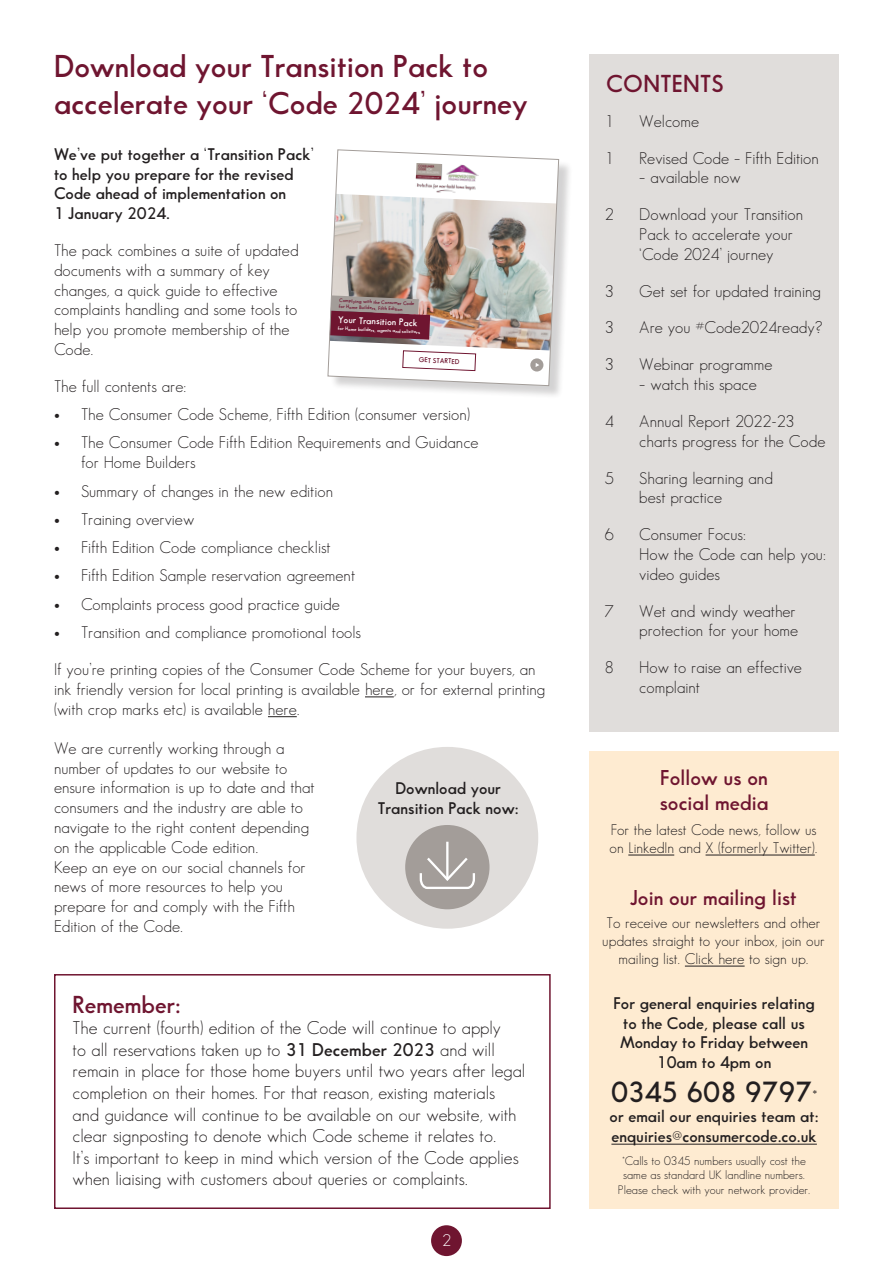
<style>
.page{position:relative;width:893px;height:1263px;background:#fff}
.page>*{position:absolute;margin:0;border:0;box-sizing:border-box;transform-origin:0 0}
.header_1_bold{font:600 30.9px/37px "Sans Serif FLF";color:#6f1530}
.standfirst{font:600 28.5px "Sans Serif FLF";color:#231f20}
.break_out_text{font:600 24px "Sans Serif FLF";letter-spacing:.005em;color:#6f1530}
.header_2_light{font:600 21px/25.2px "Sans Serif FLF";color:#6f1530}
.break_out_text-2{font:18px/21.6px "Sans Serif FLF";color:#231f20}
.body_text{font:16.5px/19.8px "Sans Serif FLF";color:#231f20}
.standfirst-2{font:600 16.5px/19.8px "Sans Serif FLF";color:#231f20;text-align:center}
.body_text-2{font:600 16.5px/19.8px "Sans Serif FLF";color:#231f20}
.t1{font:16.5px "Sans Serif FLF";color:#fff}
.t2{font:15px/18px "Sans Serif FLF";color:#231f20;text-align:center}
.standfirst-3{font:12px/14.4px "Sans Serif FLF";color:#231f20;text-align:center}
.t3{font:600 9.45px "Sans Serif FLF";color:#fff}
.t4{font:600 6.9px "Sans Serif FLF";color:#6f1530}
.t5{font:600 4.95px/6px "Sans Serif FLF";color:#6f1530}
.t6{font:600 4.95px "Sans Serif FLF";color:#fff}
.s1{font-weight:600}
.s2{font-size:16.5px}
</style>
<div class="page">
<div style="left:589px;top:751px;width:250px;height:458px;background:#feebd1"></div>
<svg style="left:365px;top:697px;width:29px;height:1px"></svg>
<svg style="left:268px;top:716px;width:29px;height:1px"></svg>
<div style="left:431px;top:1225px;width:31px;height:31px;background:#6f1530;border-radius:50%"></div>
<div style="left:330px;top:152px;width:243px;height:248px;background:#231f20;opacity:.2"></div>
<img style="left:328px;top:150px;width:231px;height:236px">
<div style="left:54px;top:974px;width:497px;height:235px;border:2px solid #6f1530"></div>
<div style="left:356px;top:747px;width:182px;height:182px;background:#e0dddb;border-radius:50%"></div>
<div style="left:405px;top:825px;width:84px;height:84px;background:#a39d99;border-radius:50%"></div>
<hr style="left:446px;top:842px;width:2px;height:37px;background:#fff">
<svg style="left:419px;top:855px;width:56px;height:34px"></svg>
<hr style="left:611px;top:1144px;width:206px;height:1px;background:#231f20">
<hr style="left:685px;top:966px;width:60px;height:1px;background:#231f20">
<hr style="left:628px;top:855px;width:46px;height:1px;background:#231f20">
<hr style="left:705px;top:855px;width:110px;height:1px;background:#231f20">
<div style="left:589px;top:54px;width:250px;height:677px;background:#e0dddb"></div>
<p class="header_1_bold" style="left:54px;top:47px;width:475px">Download your Transition Pack to accelerate your ‘Code 2024’ journey</p>
<p class="body_text-2" style="left:54px;top:144px;width:261px">We’ve put together a ‘Transition Pack’ to help you prepare for the revised<br>Code ahead of implementation on<br>1 January 2024.</p>
<p class="body_text" style="left:54px;top:240px;width:246px">The pack combines a suite of updated documents with a summary of key changes, a quick guide to effective complaints handling and some tools to help you promote membership of the<br>Code.</p>
<p class="body_text" style="left:54px;top:376px;width:134px">The full contents are:</p>
<p class="body_text" style="left:54px;top:404px;width:418px">• The Consumer Code Scheme, Fifth Edition (consumer version)</p>
<p class="body_text" style="left:81px;top:433px;width:399px;text-indent:-27px">• The Consumer Code Fifth Edition Requirements and Guidance for Home Builders</p>
<p class="body_text" style="left:54px;top:481px;width:281px">• Summary of changes in the new edition</p>
<p class="body_text" style="left:54px;top:509px;width:142px">• Training overview</p>
<p class="body_text" style="left:54px;top:537px;width:278px">• Fifth Edition Code compliance checklist</p>
<p class="body_text" style="left:54px;top:566px;width:303px">• Fifth Edition Sample reservation agreement</p>
<p class="body_text" style="left:54px;top:594px;width:287px">• Complaints process good practice guide</p>
<p class="body_text" style="left:54px;top:622px;width:309px">• Transition and compliance promotional tools</p>
<p class="body_text" style="left:54px;top:659px;width:493px">If you’re printing copies of the Consumer Code Scheme for your buyers, an ink friendly version for local printing is available here, or for external printing (with crop marks etc) is available here.</p>
<p class="t5" style="left:339px;top:297px;width:77px;rotate:3deg">Complying with the Consumer Code for Home Builders, Fifth Edition</p>
<p class="t6" style="left:338px;top:325px;width:84px;rotate:3deg">for Home builders, agents and solicitors</p>
<p class="t3" style="left:339px;top:314px;width:81px;rotate:3deg">Your Transition Pack</p>
<p class="t4" style="left:419px;top:356px;width:42px;rotate:2deg">GET STARTED</p>
<p class="body_text" style="left:54px;top:738px;width:262px">We are currently working through a number of updates to our website to ensure information is up to date and that consumers and the industry are able to navigate to the right content depending on the applicable Code edition.<br>Keep an eye on our social channels for news of more resources to help you prepare for and comply with the Fifth Edition of the Code.</p>
<p class="body_text-2" style="left:378px;top:778px;width:142px;text-align:center">Download your<br>Transition Pack now:</p>
<p class="break_out_text" style="left:73px;top:991px;width:110px">Remember:</p>
<p class="break_out_text-2" style="left:73px;top:1017px;width:454px">The current (fourth) edition of the Code will continue to apply<br>to all reservations taken up to <span class="s1">31 December 2023</span> and will remain in place for those home buyers until two years after legal completion on their homes. For that reason, existing materials and guidance will continue to be available on our website, with clear signposting to denote which Code scheme it relates to.<br>It’s important to keep in mind which version of the Code applies when liaising with customers about queries or complaints.</p>
<p class="t1" style="left:442px;top:1231px;width:10px">2</p>
<p class="break_out_text" style="left:606px;top:70px;width:119px">CONTENTS</p>
<p class="body_text" style="left:605px;top:111px;width:10px">1</p>
<p class="body_text" style="left:639px;top:111px;width:61px">Welcome</p>
<p class="body_text" style="left:605px;top:148px;width:10px">1</p>
<p class="body_text" style="left:639px;top:148px;width:181px">Revised Code – Fifth Edition</p>
<p class="body_text" style="left:639px;top:168px;width:103px">– available now</p>
<p class="body_text" style="left:605px;top:204px;width:10px">2</p>
<p class="body_text" style="left:639px;top:204px;width:165px">Download your Transition<br>Pack to accelerate your ‘Code 2024’ journey</p>
<p class="body_text" style="left:605px;top:281px;width:10px">3</p>
<p class="body_text" style="left:639px;top:281px;width:183px">Get set for updated training</p>
<p class="body_text" style="left:605px;top:318px;width:10px">3</p>
<p class="body_text" style="left:639px;top:318px;width:185px">Are you #Code2024ready?</p>
<p class="body_text" style="left:605px;top:354px;width:10px">3</p>
<p class="body_text" style="left:639px;top:354px;width:135px">Webinar programme</p>
<p class="body_text" style="left:639px;top:374px;width:119px">– watch this space</p>
<p class="body_text" style="left:605px;top:411px;width:10px">4</p>
<p class="body_text" style="left:639px;top:411px;width:188px">Annual Report 2022-23 charts progress for the Code</p>
<p class="body_text" style="left:605px;top:468px;width:10px">5</p>
<p class="body_text" style="left:639px;top:468px;width:135px">Sharing learning and best practice</p>
<p class="body_text" style="left:605px;top:524px;width:10px">6</p>
<p class="body_text" style="left:639px;top:524px;width:188px">Consumer Focus:<br>How the Code can help you: video guides</p>
<p class="body_text" style="left:605px;top:601px;width:10px">7</p>
<p class="body_text" style="left:639px;top:601px;width:160px">Wet and windy weather protection for your home</p>
<p class="body_text" style="left:605px;top:657px;width:10px">8</p>
<p class="body_text" style="left:639px;top:657px;width:164px">How to raise an effective complaint</p>
<p class="header_2_light" style="left:660px;top:765px;width:110px">Follow us on social media</p>
<p class="t2" style="left:610px;top:821px;width:209px;text-align:left">For the latest Code news, follow us on LinkedIn and X (formerly Twitter).</p>
<p class="header_2_light" style="left:630px;top:885px;width:168px">Join our mailing list</p>
<p class="t2" style="left:602px;top:914px;width:224px">To receive our newsletters and other updates straight to your inbox, join our mailing list. Click here to sign up.</p>
<p class="standfirst-2" style="left:613px;top:993px;width:203px">For general enquiries relating to the Code, please call us<br>Monday to Friday between<br>10am to 4pm on</p>
<p class="standfirst" style="left:611px;top:1076px;width:208px">0345 608 9797<span class="s2">*</span></p>
<p class="standfirst-2" style="left:610px;top:1106px;width:210px;text-align:left">or email our enquiries team at: enquiries@consumercode.co.uk</p>
<p class="standfirst-3" style="left:618px;top:1153px;width:194px">*Calls to 0345 numbers usually cost the same as standard UK landline numbers.<br>Please check with your network provider.</p>
</div>
